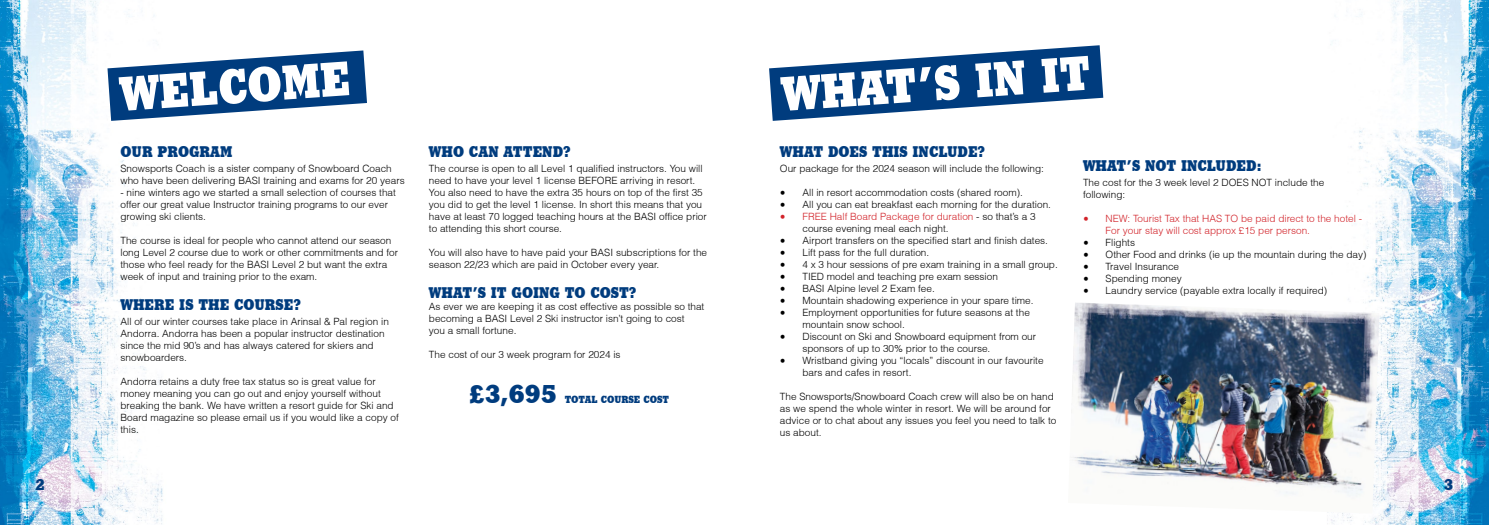
<style>
.page{position:relative;width:1489px;height:525px;background:#fff}
.page>*{position:absolute;margin:0;border:0;box-sizing:border-box;transform-origin:0 0}
.t1{font:800 46.88px "Stymie BT";color:#fff}
.t2{font:800 25px "Stymie BT";color:#003c7e}
.t3{font:800 15px "Stymie BT";color:#003c7e}
.t4{font:300 10px/12px "Helvetica";color:#000}
.t5{font:300 10px/12px "Helvetica";color:#d2232a}
.t6{font:800 10px "Stymie BT";color:#003c7e}
.s1{font-family:"Minion Pro";font-weight:400;font-size:15px}
.s2{font-family:"Minion Pro";font-weight:400;font-size:15px;color:#d2232a}
.s3{color:#d2232a}
</style>
<div class="page">
<img style="left:0;top:0;width:1488px;height:524px">
<svg style="left:769px;top:45px;width:334px;height:76px"></svg>
<img style="left:1067px;top:302px;width:312px;height:211px">
<svg style="left:107px;top:50px;width:260px;height:71px"></svg>
<h1 class="t1" style="left:216px;top:59px;width:127px;rotate:-4deg">COME</h1>
<h1 class="t1" style="left:779px;top:66px;width:311px;rotate:-4deg">W HAT’S IN IT</h1>
<h3 class="t3" style="left:120px;top:142px;width:113px">OUR PROGRAM</h3>
<p class="t4" style="left:120px;top:162px;width:285px">Snowsports Coach is a sister company of Snowboard Coach who have been delivering BASI training and exams for 20 years</p>
<p class="t4" style="left:120px;top:186px;width:277px">- nine winters ago we started a small selection of courses that offer our great value Instructor training programs to our ever growing ski clients.</p>
<p class="t4" style="left:120px;top:234px;width:279px">The course is ideal for people who cannot attend our season long Level 2 course due to work or other commitments and for those who feel ready for the BASI Level 2 but want the extra week of input and training prior to the exam.</p>
<h3 class="t3" style="left:120px;top:295px;width:182px">WHERE IS THE COURSE?</h3>
<p class="t4" style="left:120px;top:315px;width:270px">All of our winter courses take place in Arinsal &amp; Pal region in Andorra. Andorra has been a popular instructor destination since the mid 90’s and has always catered for skiers and snowboarders.</p>
<p class="t4" style="left:120px;top:375px;width:280px">Andorra retains a duty free tax status so is great value for money meaning you can go out and enjoy yourself without breaking the bank. We have written a resort guide for Ski and Board magazine so please email us if you would like a copy of this.</p>
<h3 class="t3" style="left:429px;top:142px;width:143px">WHO CAN ATTEND?</h3>
<p class="t4" style="left:429px;top:162px;width:279px">The course is open to all Level 1 qualified instructors. You will need to have your level 1 license BEFORE arriving in resort.<br>You also need to have the extra 35 hours on top of the first 35 you did to get the level 1 license. In short this means that you have at least 70 logged teaching hours at the BASI office prior to attending this short course.</p>
<p class="t4" style="left:429px;top:246px;width:280px">You will also have to have paid your BASI subscriptions for the season 22/23 which are paid in October every year.</p>
<h3 class="t3" style="left:429px;top:283px;width:209px">WHAT’S IT GOING TO COST?</h3>
<p class="t4" style="left:429px;top:300px;width:277px">As ever we are keeping it as cost effective as possible so that becoming a BASI Level 2 Ski instructor isn’t going to cost<br>you a small fortune.</p>
<p class="t4" style="left:429px;top:348px;width:193px">The cost of our 3 week program for 2024 is</p>
<h2 class="t2" style="left:469px;top:379px;width:89px">£3,695</h2>
<p class="t6" style="left:564px;top:393px;width:106px">TOTAL COURSE COST</p>
<h3 class="t3" style="left:780px;top:142px;width:207px">WHAT DOES THIS INCLUDE?</h3>
<p class="t4" style="left:780px;top:162px;width:265px">Our package for the 2024 season will include the following:</p>
<p class="t4" style="left:780px;top:186px;width:244px"><span class="s1">•</span> All in resort accommodation costs (shared room).</p>
<p class="t4" style="left:780px;top:198px;width:272px"><span class="s1">•</span> All you can eat breakfast each morning for the duration.</p>
<p class="t4" style="left:802px;top:210px;width:235px;text-indent:-22px"><span class="s2">•</span> <span class="s3">FREE Half Board Package for duration</span> - so that’s a 3 course evening meal each night.</p>
<p class="t4" style="left:780px;top:234px;width:269px"><span class="s1">•</span> Airport transfers on the specified start and finish dates.</p>
<p class="t4" style="left:780px;top:246px;width:151px"><span class="s1">•</span> Lift pass for the full duration.</p>
<p class="t4" style="left:780px;top:258px;width:279px"><span class="s1">•</span> 4 x 3 hour sessions of pre exam training in a small group.</p>
<p class="t4" style="left:780px;top:270px;width:219px"><span class="s1">•</span> TIED model and teaching pre exam session</p>
<p class="t4" style="left:780px;top:282px;width:156px"><span class="s1">•</span> BASI Alpine level 2 Exam fee.</p>
<p class="t4" style="left:780px;top:294px;width:255px"><span class="s1">•</span> Mountain shadowing experience in your spare time.</p>
<p class="t4" style="left:802px;top:306px;width:229px;text-indent:-22px"><span class="s1">•</span> Employment opportunities for future seasons at the mountain snow school.</p>
<p class="t4" style="left:802px;top:330px;width:235px;text-indent:-22px"><span class="s1">•</span> Discount on Ski and Snowboard equipment from our sponsors of up to 30% prior to the course.</p>
<p class="t4" style="left:802px;top:354px;width:243px;text-indent:-22px"><span class="s1">•</span> Wristband giving you “locals” discount in our favourite bars and cafes in resort.</p>
<p class="t4" style="left:780px;top:390px;width:278px">The Snowsports/Snowboard Coach crew will also be on hand as we spend the whole winter in resort. We will be around for advice or to chat about any issues you feel you need to talk to us about.</p>
<h3 class="t3" style="left:1082px;top:156px;width:180px">WHAT’S NOT INCLUDED:</h3>
<p class="t4" style="left:1082px;top:176px;width:243px">The cost for the 3 week level 2 DOES NOT include the following:</p>
<p class="t5" style="left:1105px;top:212px;width:258px;text-indent:-22px"><span class="s1">•</span> NEW: Tourist Tax that HAS TO be paid direct to the hotel -<br>For your stay will cost approx £15 per person.</p>
<p class="t4" style="left:1082px;top:236px;width:53px"><span class="s1">•</span> Flights</p>
<p class="t4" style="left:1082px;top:248px;width:285px"><span class="s1">•</span> Other Food and drinks (ie up the mountain during the day)</p>
<p class="t4" style="left:1082px;top:260px;width:98px"><span class="s1">•</span> Travel Insurance</p>
<p class="t4" style="left:1082px;top:272px;width:100px"><span class="s1">•</span> Spending money</p>
<p class="t4" style="left:1082px;top:284px;width:246px"><span class="s1">•</span> Laundry service (payable extra locally if required)</p>
<h3 class="t3" style="left:35px;top:474px;width:11px">2</h3>
<h3 class="t3" style="left:1443px;top:474px;width:11px">3</h3>
</div>
